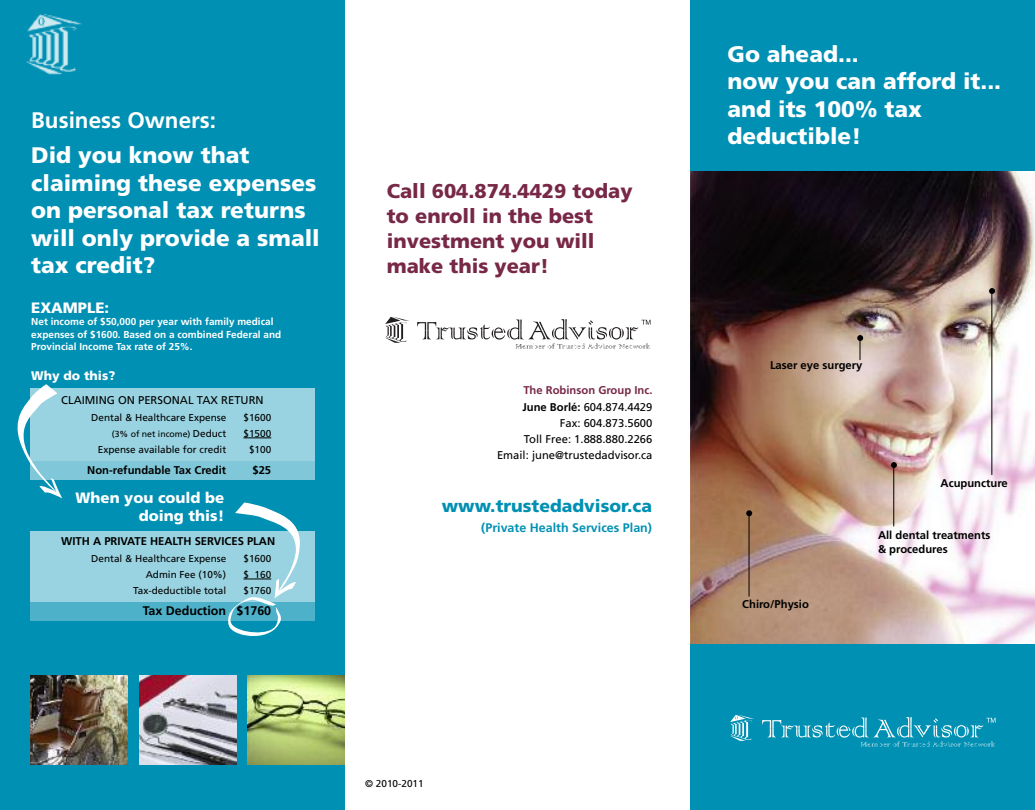
<style>
.page{position:relative;width:1035px;height:810px;background:#fff}
.page>*{position:absolute;margin:0;border:0;box-sizing:border-box;transform-origin:0 0}
.t1{font:900 22.5px/27.5px "Frutiger";color:#fff}
.t2{font:700 22.5px "Frutiger";color:#fff}
.t3{font:900 20px/25px "Frutiger";color:#782847}
.t4{font:900 17.5px "Frutiger";color:#0090b3}
.t5{font:900 15px/17.5px "Frutiger";color:#fff;text-align:right}
.t6{font:700 12.5px "Frutiger";color:#0090b3}
.t7{font:700 12.5px "Frutiger";color:#000}
.t8{font:900 12.5px "Frutiger";color:#fff}
.t9{font:11.25px/16.2px "Frutiger";color:#000;text-align:right}
.t10{font:700 11.25px/13.8px "Frutiger";color:#000}
.t11{font:10px "Frutiger";color:#000}
.t12{font:700 10px/12.5px "Frutiger";color:#fff}
.t13{font:8.75px "Frutiger";color:#000}
.s1{font-size:10px}
.s2{font-weight:700;color:#782847}
.s3{font-weight:700}
</style>
<div class="page">
<div style="left:0;top:0;width:345px;height:810px;background:#0090b3"></div>
<div style="left:690px;top:0;width:345px;height:810px;background:#0090b3"></div>
<img style="left:690px;top:171px;width:345px;height:473px">
<div style="left:30px;top:388px;width:285px;height:73px;background:#99d3e1"></div>
<div style="left:30px;top:462px;width:285px;height:18px;background:#80c8d9"></div>
<div style="left:30px;top:531px;width:285px;height:71px;background:#99d3e1"></div>
<div style="left:30px;top:602px;width:285px;height:18px;background:#4db1ca"></div>
<svg style="left:243px;top:438px;width:28px;height:1px"></svg>
<svg style="left:228px;top:502px;width:72px;height:134px"></svg>
<svg style="left:17px;top:384px;width:54px;height:115px"></svg>
<svg style="left:385px;top:317px;width:24px;height:26px"></svg>
<svg style="left:417px;top:319px;width:234px;height:30px"></svg>
<svg style="left:762px;top:717px;width:234px;height:30px"></svg>
<svg style="left:730px;top:715px;width:24px;height:26px"></svg>
<img style="left:248px;top:675px;width:97px;height:90px">
<img style="left:30px;top:675px;width:98px;height:90px">
<img style="left:139px;top:675px;width:98px;height:90px">
<hr style="left:893px;top:467px;width:1px;height:59px;background:#000">
<svg style="left:891px;top:462px;width:6px;height:6px"></svg>
<hr style="left:992px;top:293px;width:1px;height:182px;background:#000">
<svg style="left:989px;top:288px;width:6px;height:6px"></svg>
<hr style="left:749px;top:515px;width:1px;height:82px;background:#000">
<svg style="left:746px;top:510px;width:6px;height:6px"></svg>
<svg style="left:857px;top:335px;width:6px;height:25px"></svg>
<img style="left:27px;top:15px;width:55px;height:60px">
<h1 class="t2" style="left:31px;top:111px;width:186px">Business Owners:</h1>
<h1 class="t1" style="left:31px;top:143px;width:290px">Did you know that claiming these expenses on personal tax returns will only provide a small tax credit?</h1>
<h3 class="t5" style="left:31px;top:300px;width:79px">EXAMPLE:</h3>
<p class="t12" style="left:31px;top:316px;width:252px">Net income of $50,000 per year with family medical expenses of $1600. Based on a combined Federal and<br>Provincial Income Tax rate of 25%.</p>
<p class="t8" style="left:31px;top:371px;width:86px">Why do this?</p>
<p class="t9" style="left:61px;top:393px;width:204px">CLAIMING ON PERSONAL TAX RETURN</p>
<p class="t11" style="left:91px;top:413px;width:137px">Dental &amp; Healthcare Expense</p>
<p class="t11" style="left:243px;top:413px;width:29px">$1600</p>
<p class="t13" style="left:112px;top:430px;width:116px">(3% of net income) <span class="s1">Deduct</span></p>
<p class="t11" style="left:243px;top:429px;width:29px">$1500</p>
<p class="t11" style="left:98px;top:446px;width:130px">Expense available for credit</p>
<p class="t11" style="left:249px;top:446px;width:24px">$100</p>
<p class="t10" style="left:87px;top:464px;width:140px">Non-refundable Tax Credit</p>
<p class="t10" style="left:252px;top:464px;width:20px">$25</p>
<h3 class="t5" style="left:76px;top:490px;width:150px">When you could be doing this!</h3>
<p class="t10" style="left:61px;top:536px;width:215px">WITH A PRIVATE HEALTH SERVICES PLAN</p>
<p class="t11" style="left:91px;top:554px;width:137px">Dental &amp; Healthcare Expense</p>
<p class="t11" style="left:243px;top:554px;width:29px">$1600</p>
<p class="t11" style="left:146px;top:570px;width:82px">Admin Fee (10%)</p>
<p class="t11" style="left:243px;top:570px;width:29px">$ 160</p>
<p class="t11" style="left:133px;top:587px;width:95px">Tax-deductible total</p>
<p class="t11" style="left:243px;top:587px;width:29px">$1760</p>
<p class="t7" style="left:143px;top:606px;width:130px">Tax Deduction $1760</p>
<h2 class="t3" style="left:387px;top:180px;width:247px">Call 604.874.4429 today to enroll in the best investment you will make this year!</h2>
<p class="t9" style="left:497px;top:383px;width:157px"><span class="s2">The Robinson Group Inc.<br></span><span class="s3">June Borlé:</span> 604.874.4429<br>Fax: 604.873.5600<br>Toll Free: 1.888.880.2266<br>Email: june@trustedadvisor.ca</p>
<h3 class="t4" style="left:442px;top:499px;width:212px">www.trustedadvisor.ca</h3>
<p class="t6" style="left:481px;top:522px;width:172px">(Private Health Services Plan)</p>
<p class="t11" style="left:365px;top:780px;width:60px">© 2010-2011</p>
<h1 class="t1" style="left:727px;top:42px;width:275px">Go ahead...<br>now you can afford it... and its 100% tax deductible!</h1>
<p class="t10" style="left:770px;top:359px;width:94px">Laser eye surgery</p>
<p class="t10" style="left:742px;top:598px;width:68px">Chiro/Physio</p>
<p class="t10" style="left:941px;top:477px;width:69px">Acupuncture</p>
<p class="t10" style="left:878px;top:529px;width:114px">All dental treatments &amp; procedures</p>
</div>
